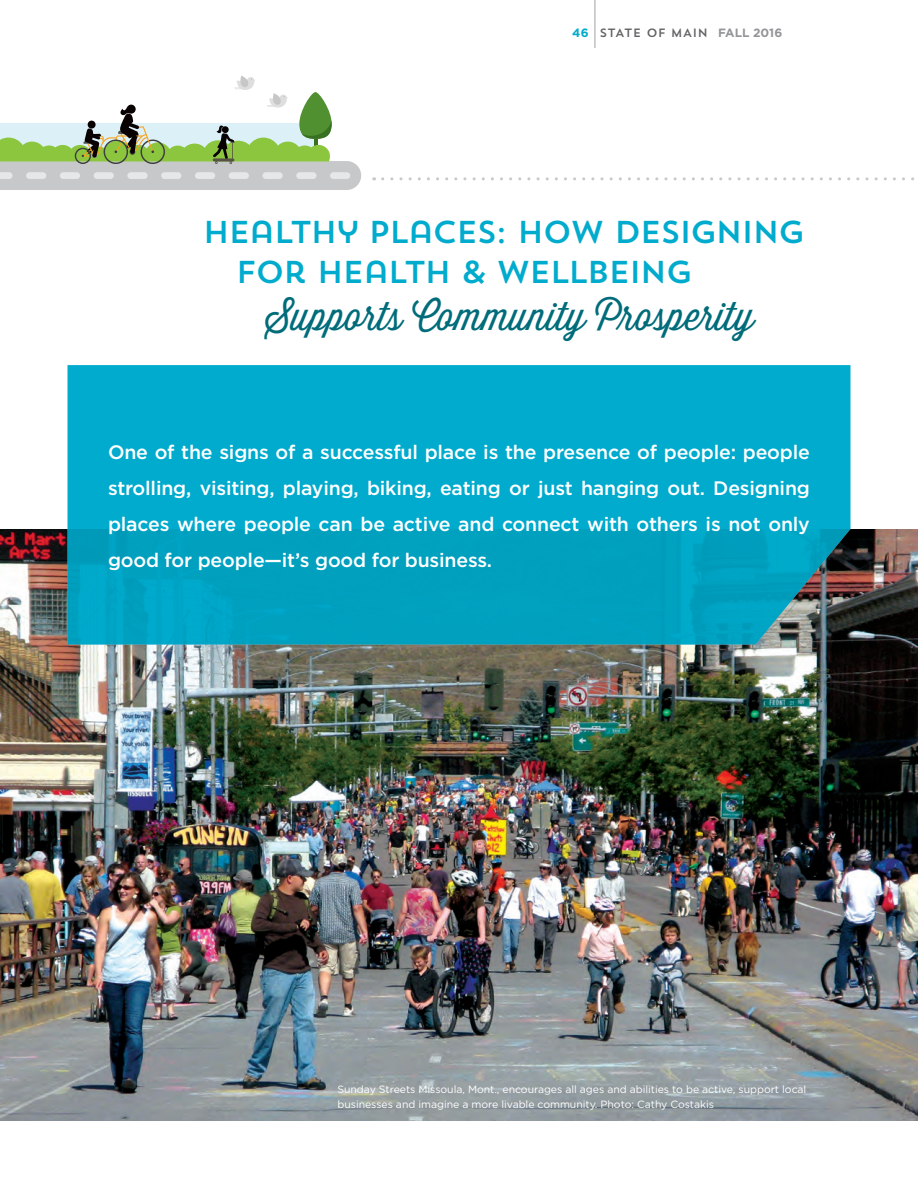
<style>
.page{position:relative;width:918px;height:1188px;background:#fff}
.page>*{position:absolute;margin:0;border:0;box-sizing:border-box;transform-origin:0 0}
.t1{font:300 39px "Thirsty Script";color:#006c7a}
.t2{font:31.5px/40.5px "Trend Sans One";letter-spacing:-.07em;color:#00abcd}
._01_DECK_BOLD_REV{font:500 19.5px/36px "Gotham";letter-spacing:-.01em;color:#fff;text-align:justify}
.t3{font:12px "Trend Sans One";color:#636366}
._03_CAPTION{font:10.5px/15px "Gotham";letter-spacing:-.005em;color:#fff}
.s1{font-family:"Gotham";font-weight:700;color:#00abcd}
.s2{font-family:"Gotham";font-weight:700;color:#939598}
</style>
<div class="page">
<hr style="left:594px;top:0;width:2px;height:48px;background:#c7c8ca">
<img style="left:0;top:529px;width:918px;height:591px">
<svg style="left:0;top:76px;width:361px;height:114px"></svg>
<svg style="left:383px;top:177px;width:531px;height:3px"></svg>
<svg style="left:68px;top:365px;width:782px;height:280px;background:#02a5c4"></svg>
<p class="t3" style="left:572px;top:25px;width:212px"><span class="s1">46</span> STATE OF MAIN <span class="s2">FALL 2016</span></p>
<p class="t2" style="left:236px;top:211px;width:571px;text-indent:-33px">HEALTHY PLACES: HOW DESIGNING<br>FOR HEALTH &amp; WELLBEING</p>
<p class="t1" style="left:266px;top:289px;width:490px">Supports Community Prosperity</p>
<p class="_01_DECK_BOLD_REV" style="left:108px;top:434px;width:703px">One of the signs of a successful place is the presence of people: people strolling, visiting, playing, biking, eating or just hanging out. Designing places where people can be active and connect with others is not only good for people—it’s good for business.</p>
<p class="_03_CAPTION" style="left:338px;top:1081px;width:470px">Sunday Streets Missoula, Mont., encourages all ages and abilities to be active, support local businesses and imagine a more livable community. Photo: Cathy Costakis</p>
</div>
